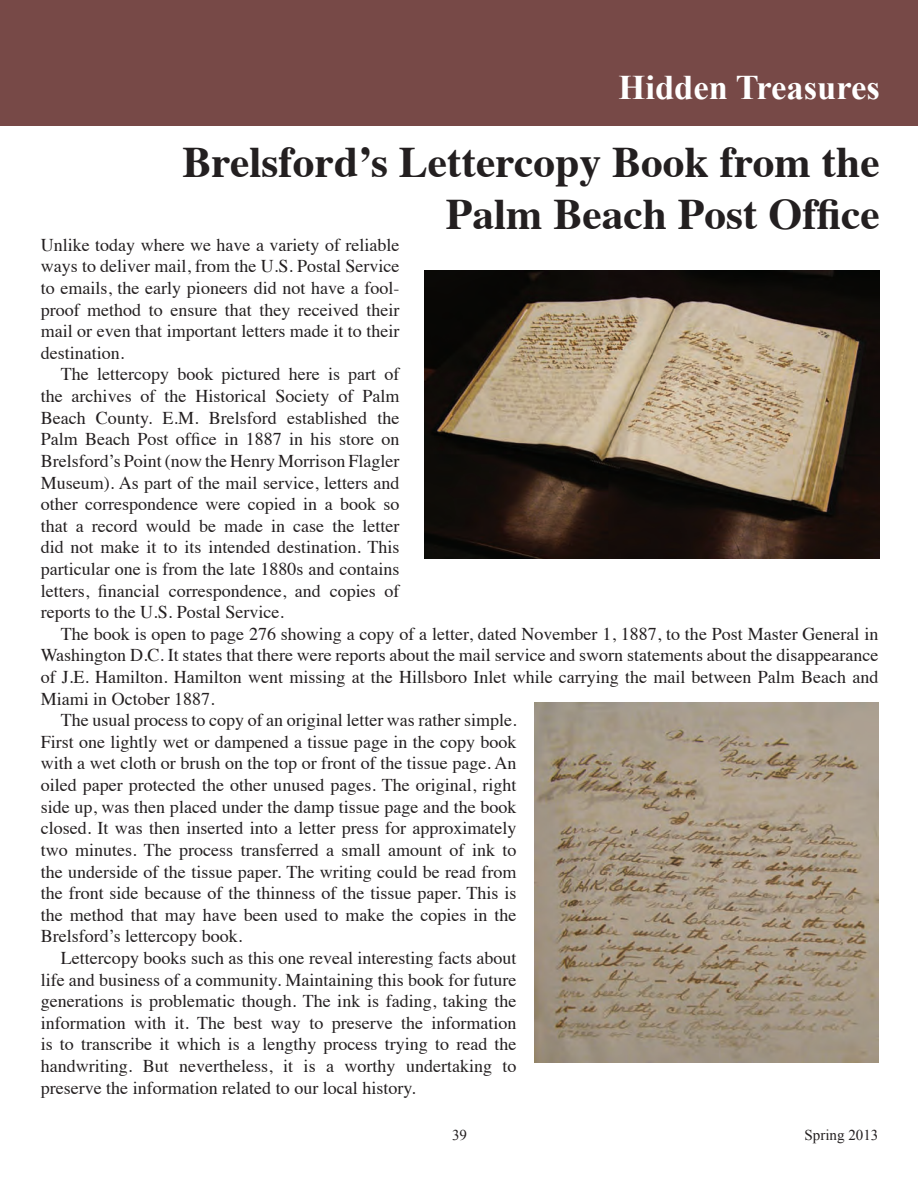
<style>
.page{position:relative;width:918px;height:1189px;background:#fff}
.page>*{position:absolute;margin:0;border:0;box-sizing:border-box;transform-origin:0 0}
.t1{font:700 43.5px/52.2px "Times";color:#231f20;text-align:right}
.t2{font:700 34.5px "Times New Roman";color:#fff}
.t3{font:18px/21.6px "Times";color:#231f20;text-align:justify}
.t4{font:15px "Times New Roman";color:#231f20}
</style>
<div class="page">
<div style="left:0;top:0;width:917px;height:126px;background:#774947"></div>
<img style="left:424px;top:270px;width:455px;height:288px">
<img style="left:534px;top:702px;width:344px;height:360px">
<h2 class="t2" style="left:618px;top:64px;width:263px">Hidden Treasures</h2>
<h1 class="t1" style="left:182px;top:131px;width:698px">Brelsford’s Lettercopy Book from the<br>Palm Beach Post Office</h1>
<p class="t3" style="left:41px;top:232px;width:360px">Unlike today where we have a variety of reliable ways to deliver mail, from the U.S. Postal Service to emails, the early pioneers did not have a fool&shy;proof method to ensure that they received their mail or even that important letters made it to their destination.</p>
<p class="t3" style="left:41px;top:362px;width:360px;text-indent:20px">The lettercopy book pictured here is part of the archives of the Historical Society of Palm Beach County. E.M. Brelsford established the Palm Beach Post office in 1887 in his store on Brelsford’s Point (now the Henry Morrison Flagler Museum). As part of the mail service, letters and other correspondence were copied in a book so that a record would be made in case the letter did not make it to its intended destination. This particular one is from the late 1880s and contains letters, financial correspondence, and copies of reports to the U.S. Postal Service.</p>
<p class="t3" style="left:61px;top:621px;width:818px">The book is open to page 276 showing a copy of a letter, dated November 1, 1887, to the Post Master General in</p>
<p class="t3" style="left:41px;top:643px;width:839px">Washington D.C. It states that there were reports about the mail service and sworn statements about the disappearance</p>
<p class="t3" style="left:41px;top:664px;width:839px">of J.E. Hamilton. Hamilton went missing at the Hillsboro Inlet while carrying the mail between Palm Beach and</p>
<p class="t3" style="left:41px;top:686px;width:175px">Miami in October 1887.</p>
<p class="t3" style="left:61px;top:707px;width:457px">The usual process to copy of an original letter was rather simple.</p>
<p class="t3" style="left:41px;top:729px;width:477px">First one lightly wet or dampened a tissue page in the copy book</p>
<p class="t3" style="left:41px;top:751px;width:477px">with a wet cloth or brush on the top or front of the tissue page. An</p>
<p class="t3" style="left:41px;top:772px;width:477px">oiled paper protected the other unused pages. The original, right</p>
<p class="t3" style="left:41px;top:794px;width:477px">side up, was then placed under the damp tissue page and the book</p>
<p class="t3" style="left:41px;top:815px;width:477px">closed. It was then inserted into a letter press for approximately</p>
<p class="t3" style="left:41px;top:837px;width:477px">two minutes. The process transferred a small amount of ink to</p>
<p class="t3" style="left:41px;top:859px;width:477px">the underside of the tissue paper. The writing could be read from</p>
<p class="t3" style="left:41px;top:880px;width:477px">the front side because of the thinness of the tissue paper. This is</p>
<p class="t3" style="left:41px;top:902px;width:477px">the method that may have been used to make the copies in the</p>
<p class="t3" style="left:41px;top:923px;width:203px">Brelsford’s lettercopy book.</p>
<p class="t3" style="left:61px;top:945px;width:457px">Lettercopy books such as this one reveal interesting facts about</p>
<p class="t3" style="left:41px;top:967px;width:477px">life and business of a community. Maintaining this book for future</p>
<p class="t3" style="left:41px;top:988px;width:477px">generations is problematic though. The ink is fading, taking the</p>
<p class="t3" style="left:41px;top:1010px;width:477px">information with it. The best way to preserve the information</p>
<p class="t3" style="left:41px;top:1031px;width:477px">is to transcribe it which is a lengthy process trying to read the</p>
<p class="t3" style="left:41px;top:1053px;width:477px">handwriting. But nevertheless, it is a worthy undertaking to</p>
<p class="t3" style="left:41px;top:1075px;width:376px">preserve the information related to our local history.</p>
<p class="t4" style="left:452px;top:1125px;width:16px">39</p>
<p class="t4" style="left:804px;top:1125px;width:75px">Spring 2013</p>
</div>
